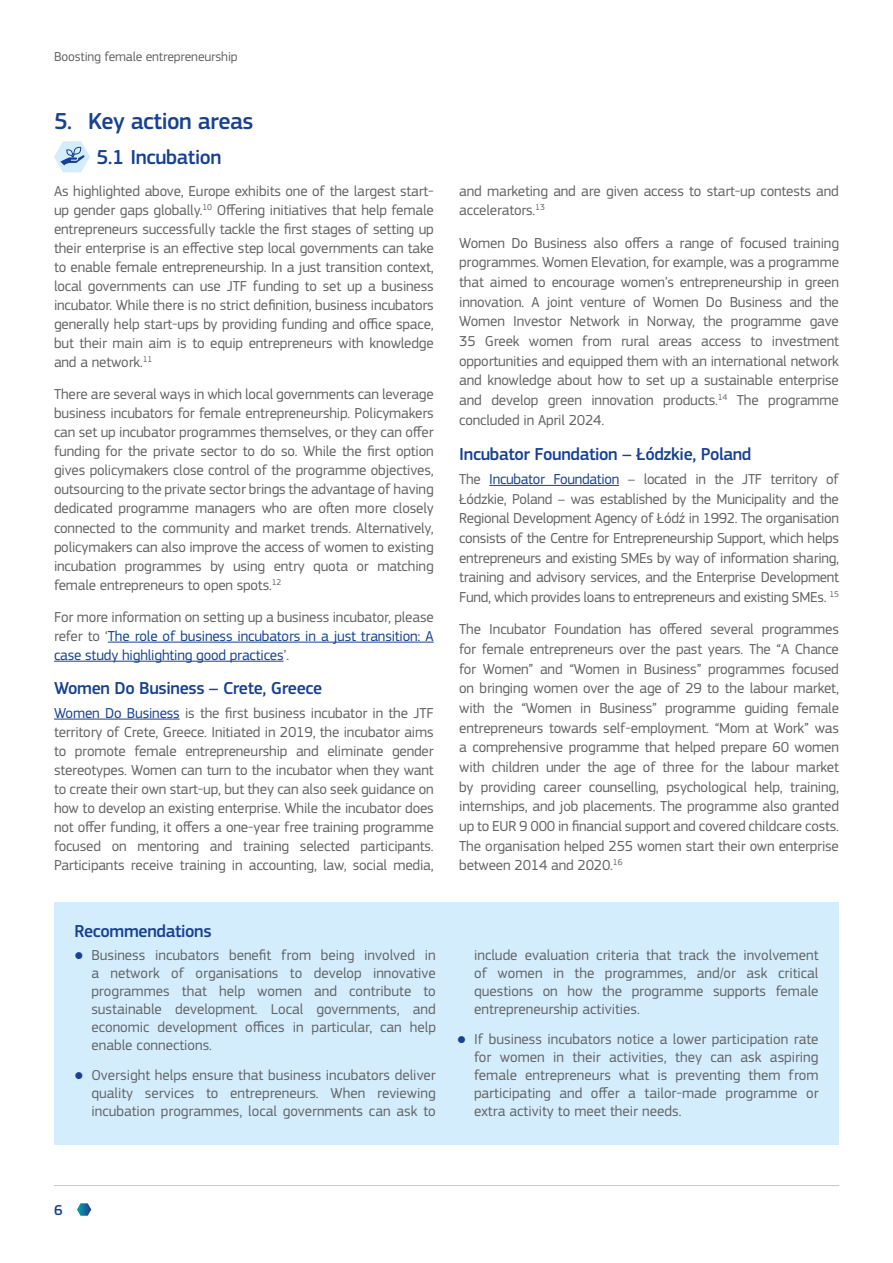
<style>
.page{position:relative;width:893px;height:1263px;background:#fff}
.page>*{position:absolute;margin:0;border:0;box-sizing:border-box;transform-origin:0 0}
.t1{font:500 24px "EC Square Sans Pro";letter-spacing:-.02em;color:#164194}
.H3{font:500 21px "EC Square Sans Pro";letter-spacing:-.02em;color:#164194}
.H4{font:500 18px "EC Square Sans Pro";letter-spacing:-.02em;color:#164194}
.Body_Text{font:15px/19.6px "EC Square Sans Pro";letter-spacing:-.01em;color:#646363;text-align:justify}
.Bullet_list_01_Blue{font:15px/18px "EC Square Sans Pro";color:#646363;text-align:justify}
.Body_Text-2{font:15px/19px "EC Square Sans Pro";letter-spacing:-.01em;color:#164194;text-align:justify}
.t2{font:500 15px "EC Square Sans Pro";color:#164194}
.t3{font:13.5px "EC Square Sans Pro";letter-spacing:-.01em;color:#646363}
.s1{color:#646363}
.s2{color:#164194}
</style>
<div class="page">
<hr style="left:54px;top:1185px;width:785px;height:1px;background:#c6c6c6">
<svg style="left:77px;top:1203px;width:14px;height:13px"></svg>
<div style="left:54px;top:902px;width:785px;height:243px;background:#d4edfc"></div>
<hr style="left:108px;top:642px;width:326px;height:1px;background:#164194">
<hr style="left:54px;top:661px;width:230px;height:1px;background:#164194">
<hr style="left:54px;top:719px;width:126px;height:1px;background:#164194">
<hr style="left:489px;top:485px;width:130px;height:1px;background:#164194">
<svg style="left:54px;top:141px;width:36px;height:31px"></svg>
<p class="t3" style="left:54px;top:49px;width:185px">Boosting female entrepreneurship</p>
<h2 class="t1" style="left:54px;top:107px;width:201px">5. Key action areas</h2>
<h2 class="H3" style="left:97px;top:145px;width:126px">5.1 Incubation</h2>
<p class="Body_Text" style="left:54px;top:181px;width:381px;line-height:19px">As highlighted above, Europe exhibits one of the largest start&shy;up gender gaps globally.<sup>10</sup> Offering initiatives that help female entrepreneurs successfully tackle the first stages of setting up their enterprise is an effective step local governments can take to enable female entrepreneurship. In a just transition context, local governments can use JTF funding to set up a business incubator. While there is no strict definition, business incubators generally help start-ups by providing funding and office space, but their main aim is to equip entrepreneurs with knowledge and a network.<sup>11</sup></p>
<p class="Body_Text" style="left:54px;top:385px;width:381px;line-height:19px">There are several ways in which local governments can leverage business incubators for female entrepreneurship. Policymakers can set up incubator programmes themselves, or they can offer funding for the private sector to do so. While the first option gives policymakers close control of the programme objectives, outsourcing to the private sector brings the advantage of having dedicated programme managers who are often more closely connected to the community and market trends. Alternatively, policymakers can also improve the access of women to existing incubation programmes by using entry quota or matching female entrepreneurs to open spots.<sup>12</sup></p>
<p class="Body_Text-2" style="left:54px;top:607px;width:381px"><span class="s1">For more information on setting up a business incubator, please refer to ‘</span>The role of business incubators in a just transition: A case study highlighting good practices<span class="s1">’.</span></p>
<h3 class="H4" style="left:54px;top:678px;width:270px">Women Do Business – Crete, Greece</h3>
<p class="Body_Text" style="left:54px;top:703px;width:381px;line-height:19px"><span class="s2">Women Do Business</span> is the first business incubator in the JTF territory of Crete, Greece. Initiated in 2019, the incubator aims to promote female entrepreneurship and eliminate gender stereotypes. Women can turn to the incubator when they want to create their own start-up, but they can also seek guidance on how to develop an existing enterprise. While the incubator does not offer funding, it offers a one-year free training programme focused on mentoring and training selected participants.<br>Participants receive training in accounting, law, social media,</p>
<h3 class="H4" style="left:74px;top:921px;width:139px">Recommendations</h3>
<p class="Bullet_list_01_Blue" style="left:91px;top:946px;width:346px">Business incubators benefit from being involved in a network of organisations to develop innovative programmes that help women and contribute to sustainable development. Local governments, and economic development offices in particular, can help enable connections.</p>
<p class="Bullet_list_01_Blue" style="left:91px;top:1066px;width:346px">Oversight helps ensure that business incubators deliver quality services to entrepreneurs. When reviewing incubation programmes, local governments can ask to</p>
<p class="Body_Text" style="left:459px;top:181px;width:381px">and marketing and are given access to start-up contests and accelerators.<sup>13</sup></p>
<p class="Body_Text" style="left:459px;top:233px;width:381px">Women Do Business also offers a range of focused training programmes. Women Elevation, for example, was a programme that aimed to encourage women’s entrepreneurship in green innovation. A joint venture of Women Do Business and the Women Investor Network in Norway, the programme gave 35 Greek women from rural areas access to investment opportunities and equipped them with an international network and knowledge about how to set up a sustainable enterprise and develop green innovation products.<sup>14</sup> The programme concluded in April 2024.</p>
<h3 class="H4" style="left:459px;top:443px;width:294px">Incubator Foundation – Łódzkie, Poland</h3>
<p class="Body_Text" style="left:459px;top:469px;width:381px">The <span class="s2">Incubator Foundation</span> – located in the JTF territory of Łódzkie, Poland – was established by the Municipality and the Regional Development Agency of Łódź in 1992. The organisation consists of the Centre for Entrepreneurship Support, which helps entrepreneurs and existing SMEs by way of information sharing, training and advisory services, and the Enterprise Development Fund, which provides loans to entrepreneurs and existing SMEs. <sup>15</sup></p>
<p class="Body_Text" style="left:459px;top:620px;width:381px">The Incubator Foundation has offered several programmes for female entrepreneurs over the past years. The “A Chance for Women” and “Women in Business” programmes focused on bringing women over the age of 29 to the labour market, with the “Women in Business” programme guiding female entrepreneurs towards self-employment. “Mom at Work” was a comprehensive programme that helped prepare 60 women with children under the age of three for the labour market by providing career counselling, psychological help, training, internships, and job placements. The programme also granted up to EUR 9 000 in financial support and covered childcare costs.<br>The organisation helped 255 women start their own enterprise between 2014 and 2020.<sup>16</sup></p>
<p class="Bullet_list_01_Blue" style="left:474px;top:946px;width:346px">include evaluation criteria that track the involvement of women in the programmes, and/or ask critical questions on how the programme supports female entrepreneurship activities.</p>
<p class="Bullet_list_01_Blue" style="left:474px;top:1030px;width:346px">If business incubators notice a lower participation rate for women in their activities, they can ask aspiring female entrepreneurs what is preventing them from participating and offer a tailor-made programme or extra activity to meet their needs.</p>
<p class="t2" style="left:54px;top:1201px;width:10px">6</p>
</div>
